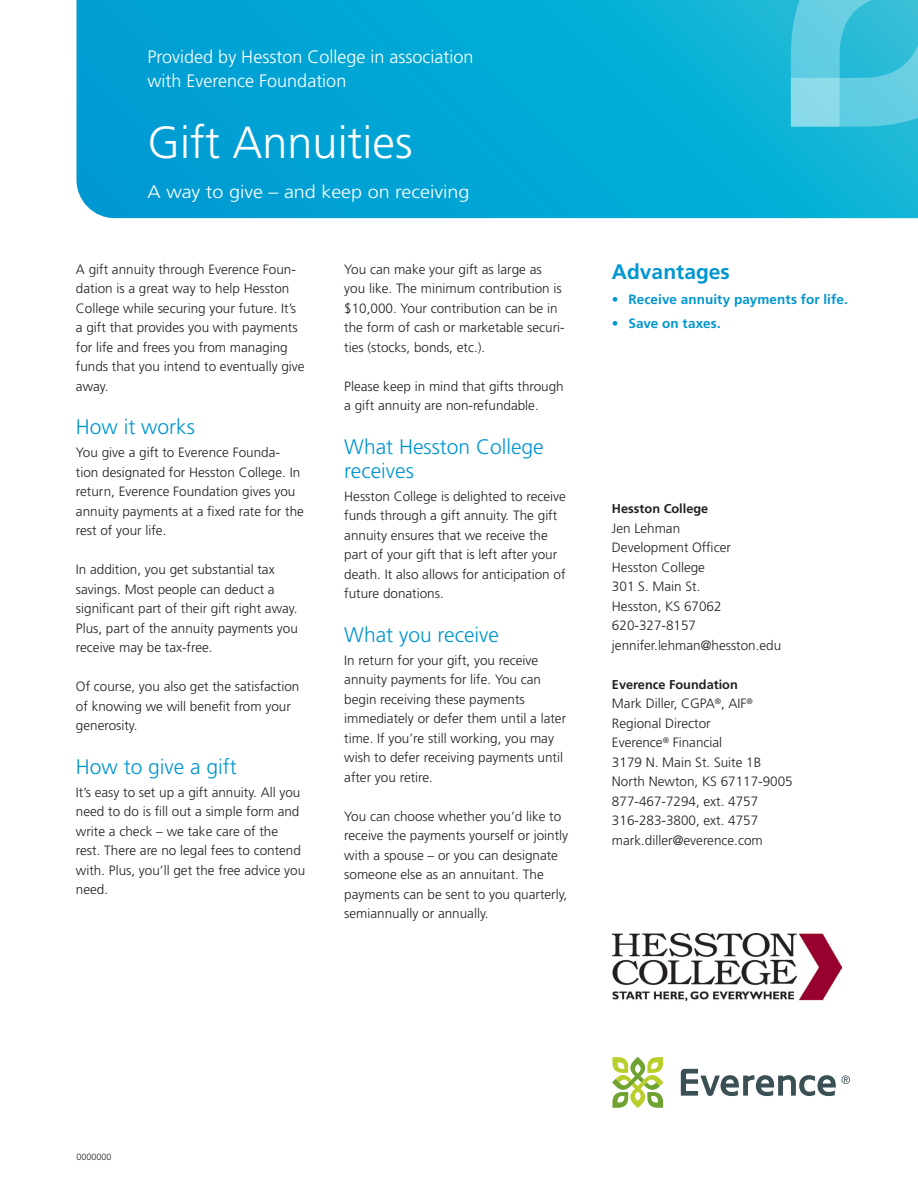
<style>
.page{position:relative;width:918px;height:1188px;background:#fff}
.page>*{position:absolute;margin:0;border:0;box-sizing:border-box;transform-origin:0 0}
.Headline_30_32{font:300 45px "Frutiger LT Std";color:#fff}
.Subhead_1_14_16{font:300 21px/24px "Frutiger LT Std";color:#0096d1}
.Subhead_3_9_13_Fruti{font:700 21px "Frutiger LT Std";color:#0096d1}
.Subhead_1_14_16-2{font:300 18px/24px "Frutiger LT Std";color:#fff}
.Description_line_12{font:300 18px "Frutiger LT Std";color:#fff;scale:1.1 1}
.Body_text_9_13_Fruti{font:300 13.5px/19.5px "Frutiger LT Std";color:#231f20}
.t1{font:700 13.5px "Frutiger LT Std";letter-spacing:.005em;color:#0096d1}
.Body_text_9_13_Fruti-2{font:700 12.75px "Frutiger LT Std";color:#231f20}
.Registry_number_7_8{font:300 9px "Frutiger LT Std";color:#231f20}
</style>
<div class="page">
<svg style="left:77px;top:0;width:841px;height:218px;background:#03a8d4"></svg>
<svg style="left:791px;top:0;width:127px;height:127px;background:#57c9df"></svg>
<svg style="left:612px;top:1057px;width:52px;height:51px"></svg>
<svg style="left:681px;top:1069px;width:169px;height:27px"></svg>
<img style="left:612px;top:933px;width:229px;height:68px">
<p class="Subhead_1_14_16-2" style="left:148px;top:45px;width:327px">Provided by Hesston College in association with Everence Foundation</p>
<p class="Headline_30_32" style="left:148px;top:117px;width:267px">Gift Annuities</p>
<p class="Description_line_12" style="left:148px;top:182px;width:294px">A way to give – and keep on receiving</p>
<p class="Body_text_9_13_Fruti" style="left:76px;top:259px;width:230px">A gift annuity through Everence Foun&shy;dation is a great way to help Hesston College while securing your future. It’s a gift that provides you with payments for life and frees you from managing funds that you intend to eventually give away.</p>
<p class="Subhead_1_14_16" style="left:76px;top:415px;width:121px">How it works</p>
<p class="Body_text_9_13_Fruti" style="left:76px;top:443px;width:230px">You give a gift to Everence Founda&shy;tion designated for Hesston College. In return, Everence Foundation gives you annuity payments at a fixed rate for the rest of your life.</p>
<p class="Body_text_9_13_Fruti" style="left:76px;top:560px;width:224px">In addition, you get substantial tax savings. Most people can deduct a significant part of their gift right away.<br>Plus, part of the annuity payments you receive may be tax-free.</p>
<p class="Body_text_9_13_Fruti" style="left:76px;top:677px;width:225px">Of course, you also get the satisfaction of knowing we will benefit from your generosity.</p>
<p class="Subhead_1_14_16" style="left:76px;top:755px;width:163px">How to give a gift</p>
<p class="Body_text_9_13_Fruti" style="left:76px;top:782px;width:231px">It’s easy to set up a gift annuity. All you need to do is fill out a simple form and write a check – we take care of the rest. There are no legal fees to contend with. Plus, you’ll get the free advice you need.</p>
<p class="Body_text_9_13_Fruti" style="left:344px;top:259px;width:222px">You can make your gift as large as you like. The minimum contribution is $10,000. Your contribution can be in the form of cash or marketable securi&shy;ties (stocks, bonds, etc.).</p>
<p class="Body_text_9_13_Fruti" style="left:344px;top:376px;width:221px">Please keep in mind that gifts through a gift annuity are non-refundable.</p>
<p class="Subhead_1_14_16" style="left:344px;top:435px;width:201px">What Hesston College receives</p>
<p class="Body_text_9_13_Fruti" style="left:344px;top:486px;width:223px">Hesston College is delighted to receive funds through a gift annuity. The gift annuity ensures that we receive the part of your gift that is left after your death. It also allows for anticipation of future donations.</p>
<p class="Subhead_1_14_16" style="left:344px;top:623px;width:156px">What you receive</p>
<p class="Body_text_9_13_Fruti" style="left:344px;top:650px;width:223px">In return for your gift, you receive annuity payments for life. You can begin receiving these payments immediately or defer them until a later time. If you’re still working, you may wish to defer receiving payments until after you retire.</p>
<p class="Body_text_9_13_Fruti" style="left:344px;top:806px;width:225px">You can choose whether you’d like to receive the payments yourself or jointly with a spouse – or you can designate someone else as an annuitant. The payments can be sent to you quarterly, semiannually or annually.</p>
<p class="Subhead_3_9_13_Fruti" style="left:612px;top:260px;width:119px">Advantages</p>
<p class="t1" style="left:612px;top:291px;width:237px">• Receive annuity payments for life.</p>
<p class="t1" style="left:612px;top:315px;width:110px">• Save on taxes.</p>
<p class="Body_text_9_13_Fruti-2" style="left:612px;top:501px;width:98px">Hesston College</p>
<p class="Body_text_9_13_Fruti" style="left:612px;top:519px;width:70px">Jen Lehman</p>
<p class="Body_text_9_13_Fruti" style="left:612px;top:538px;width:121px">Development Officer</p>
<p class="Body_text_9_13_Fruti" style="left:612px;top:558px;width:95px">Hesston College</p>
<p class="Body_text_9_13_Fruti" style="left:612px;top:577px;width:90px">301 S. Main St.</p>
<p class="Body_text_9_13_Fruti" style="left:612px;top:597px;width:111px">Hesston, KS 67062</p>
<p class="Body_text_9_13_Fruti" style="left:612px;top:616px;width:86px">620-327-8157</p>
<p class="Body_text_9_13_Fruti" style="left:612px;top:636px;width:171px">jennifer.lehman@hesston.edu</p>
<p class="Body_text_9_13_Fruti-2" style="left:612px;top:677px;width:127px">Everence Foundation</p>
<p class="Body_text_9_13_Fruti" style="left:612px;top:694px;width:142px">Mark Diller, CGPA<sup>®</sup>, AIF<sup>®</sup></p>
<p class="Body_text_9_13_Fruti" style="left:612px;top:714px;width:100px">Regional Director</p>
<p class="Body_text_9_13_Fruti" style="left:612px;top:733px;width:112px">Everence<sup>®</sup> Financial</p>
<p class="Body_text_9_13_Fruti" style="left:612px;top:753px;width:151px">3179 N. Main St. Suite 1B</p>
<p class="Body_text_9_13_Fruti" style="left:612px;top:772px;width:182px">North Newton, KS 67117-9005</p>
<p class="Body_text_9_13_Fruti" style="left:612px;top:792px;width:148px">877-467-7294, ext. 4757</p>
<p class="Body_text_9_13_Fruti" style="left:612px;top:811px;width:148px">316-283-3800, ext. 4757</p>
<p class="Body_text_9_13_Fruti" style="left:612px;top:831px;width:152px">mark.diller@everence.com</p>
<p class="Registry_number_7_8" style="left:76px;top:1151px;width:37px">0000000</p>
</div>
